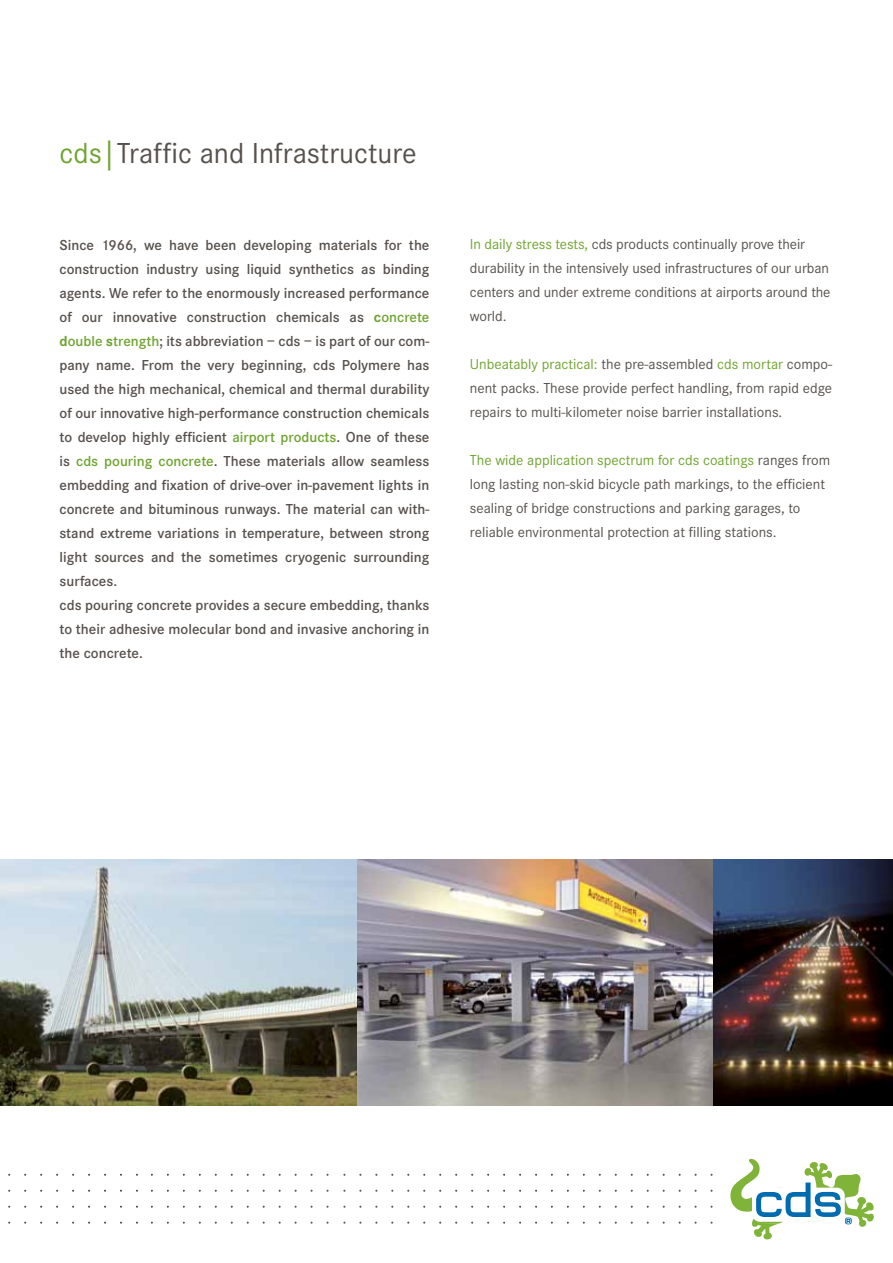
<style>
.page{position:relative;width:893px;height:1263px;background:#fff}
.page>*{position:absolute;margin:0;border:0;box-sizing:border-box;transform-origin:0 0}
.t1{font:30px "Corporate S";color:#57514d}
.t2{font:600 15px/24px "Corporate S";color:#57514d}
.t3{font:15px/24px "Corporate S";color:#57514d}
.s1{color:#6ea42f}
.s2{font-weight:700;color:#6ea42f}
</style>
<div class="page">
<img style="left:0;top:859px;width:893px;height:247px">
<svg style="left:730px;top:1158px;width:144px;height:81px"></svg>
<h1 class="t1" style="left:60px;top:136px;width:359px"><span class="s1">cds|</span>Traffic and Infrastructure</h1>
<p class="t2" style="left:60px;top:233px;width:371px">Since 1966, we have been developing materials for the construction industry using liquid synthetics as binding agents. We refer to the enormously increased performance of our innovative construction chemicals as <span class="s2">c</span><span class="s1">oncrete </span><span class="s2">d</span><span class="s1">ouble</span> <span class="s2">s</span><span class="s1">trength</span>; its abbreviation – cds – is part of our com&shy;pany name. From the very beginning, cds Polymere has used the high mechanical, chemical and thermal durability of our innovative high-performance construction chemicals to develop highly efficient <span class="s1">airport products</span>. One of these is <span class="s1">cds pouring concrete</span>. These materials allow seamless embedding and fixation of drive-over in-pavement lights in concrete and bituminous runways. The material can with&shy;stand extreme variations in temperature, between strong light sources and the sometimes cryogenic surrounding surfaces.<br>cds pouring concrete provides a secure embedding, thanks to their adhesive molecular bond and invasive anchoring in the concrete.</p>
<p class="t3" style="left:470px;top:233px;width:362px"><span class="s1">In daily stress tests,</span> cds products continually prove their durability in the intensively used infrastructures of our urban centers and under extreme conditions at airports around the world.</p>
<p class="t3" style="left:470px;top:353px;width:364px;text-align:justify"><span class="s1">Unbeatably practical:</span> the pre-assembled <span class="s1">cds mortar</span> compo&shy;nent packs. These provide perfect handling, from rapid edge repairs to multi-kilometer noise barrier installations.</p>
<p class="t3" style="left:470px;top:449px;width:362px"><span class="s1">The wide application spectrum for cds coatings</span> ranges from long lasting non-skid bicycle path markings, to the efficient sealing of bridge constructions and parking garages, to reliable environmental protection at filling stations.</p>
</div>
